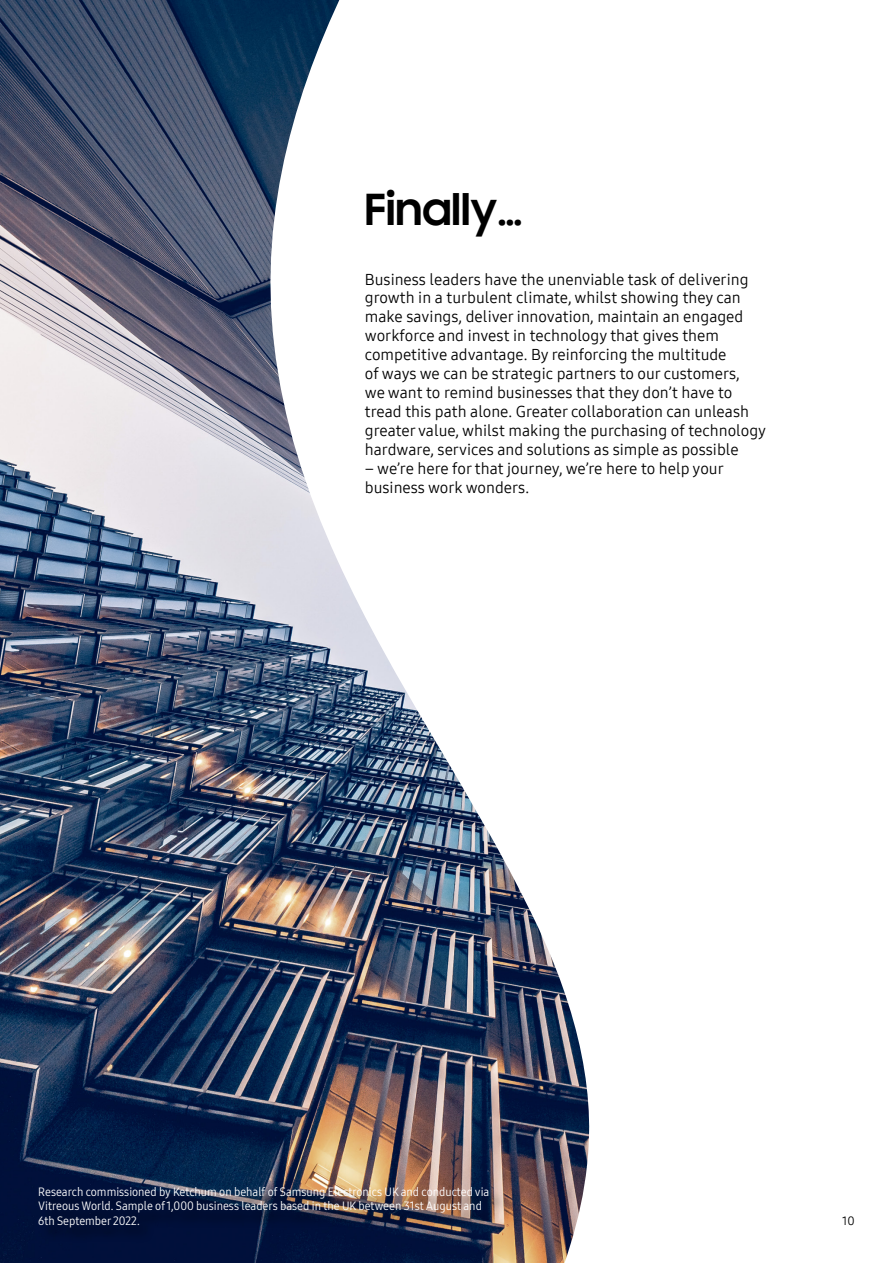
<style>
.page{position:relative;width:893px;height:1263px;background:#fff}
.page>*{position:absolute;margin:0;border:0;box-sizing:border-box;transform-origin:0 0}
.t1{font:700 43.5px "Samsung Sharp Sans";color:#000}
.t2{font:15.75px/18.9px "Samsung One 400";color:#000}
.t3{font:12px/14.4px "Samsung One 400 C";color:#fff}
.t4{font:12px "Samsung One 400";color:#000}
</style>
<div class="page">
<img style="left:0;top:0;width:172px;height:1263px">
<img style="left:172px;top:0;width:418px;height:1263px">
<div style="left:39px;top:1187px;width:467px;height:57px;background:#000;opacity:.75"></div>
<h1 class="t1" style="left:365px;top:177px;width:159px">Finally…</h1>
<p class="t2" style="left:365px;top:269px;width:403px">Business leaders have the unenviable task of delivering growth in a turbulent climate, whilst showing they can make savings, deliver innovation, maintain an engaged workforce and invest in technology that gives them competitive advantage. By reinforcing the multitude<br>of ways we can be strategic partners to our customers,<br>we want to remind businesses that they don’t have to tread this path alone. Greater collaboration can unleash greater value, whilst making the purchasing of technology hardware, services and solutions as simple as possible</p>
<p class="t2" style="left:365px;top:458px;width:360px">– we’re here for that journey, we’re here to help your business work wonders.</p>
<p class="t3" style="left:38px;top:1184px;width:453px">Research commissioned by Ketchum on behalf of Samsung Electronics UK and conducted via<br>Vitreous World. Sample of 1,000 business leaders based in the UK between 31st August and<br>6th September 2022.</p>
<p class="t4" style="left:842px;top:1212px;width:14px">10</p>
</div>
